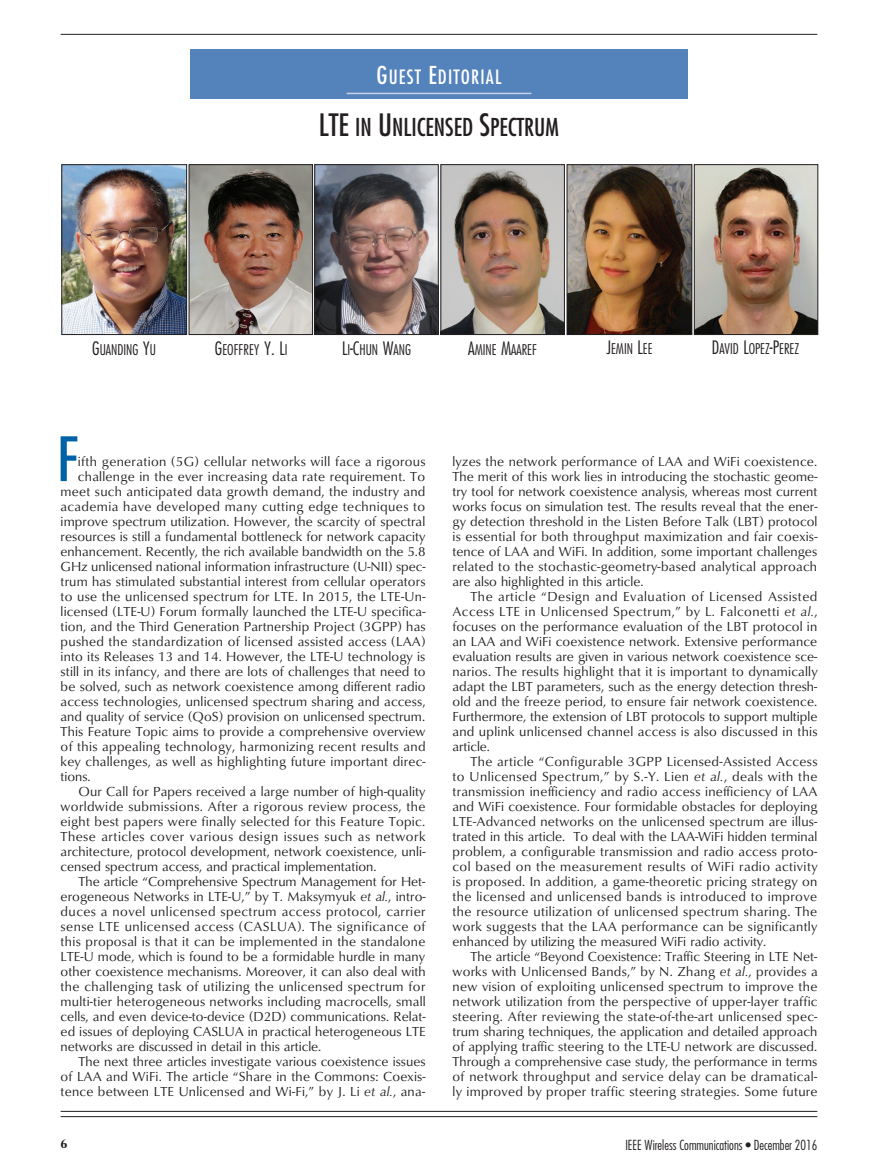
<style>
.page{position:relative;width:878px;height:1175px;background:#fff}
.page>*{position:absolute;margin:0;border:0;box-sizing:border-box;transform-origin:0 0}
.t1{font:condensed 59.4px "Futura";color:#0163a7;scale:1.04 1}
.t2{font:24px "Futura Condensed SC800";color:#231f20}
.t3{font:19.2px "Futura Condensed SC800";letter-spacing:.06em;color:#fff}
.t4{font:14.4px "Futura Condensed Light SC800";color:#231f20}
.t5{font:13.5px/15px "Classico URW";letter-spacing:.01em;color:#231f20;text-align:justify}
.t6{font:13.5px "Classico URW";letter-spacing:.03em;color:#231f20}
.t7{font:13.5px "Classico URW";letter-spacing:.035em;color:#231f20}
.t8{font:300 condensed 13.5px "Futura";color:#231f20}
.t9{font:700 12px "Christiana";color:#231f20}
.s1{font-size:24px}
.s2{font-size:30px}
.s3{font-size:18px}
.s4{font-style:italic}
</style>
<div class="page">
<hr style="left:61px;top:1115px;width:756px;height:1px;background:#231f20">
<hr style="left:61px;top:1110px;width:756px;height:1px;background:#231f20">
<hr style="left:61px;top:34px;width:756px;height:1px;background:#231f20">
<div style="left:190px;top:49px;width:497px;height:50px;background:#5482bb"></div>
<hr style="left:346px;top:93px;width:185px;height:1px;background:#c7d1e8">
<img style="left:64px;top:166px;width:121px;height:166px">
<div style="left:62px;top:164px;width:125px;height:170px;border:1px solid #231f20"></div>
<img style="left:191px;top:166px;width:119px;height:166px">
<div style="left:189px;top:164px;width:123px;height:170px;border:1px solid #231f20"></div>
<img style="left:316px;top:166px;width:120px;height:166px">
<div style="left:314px;top:164px;width:124px;height:170px;border:1px solid #231f20"></div>
<img style="left:442px;top:166px;width:120px;height:166px">
<div style="left:440px;top:164px;width:124px;height:170px;border:1px solid #231f20"></div>
<img style="left:568px;top:166px;width:121px;height:166px">
<div style="left:566px;top:164px;width:125px;height:170px;border:1px solid #231f20"></div>
<img style="left:695px;top:166px;width:120px;height:166px">
<div style="left:693px;top:164px;width:124px;height:170px;border:1px solid #231f20"></div>
<h3 class="t3" style="left:376px;top:64px;width:126px"><span class="s1">G</span>UEST <span class="s1">E</span>DITORIAL</h3>
<h2 class="t2" style="left:319px;top:112px;width:241px"><span class="s2">LTE</span> IN <span class="s2">U</span>NLICENSED <span class="s2">S</span>PECTRUM</h2>
<p class="t4" style="left:92px;top:340px;width:65px"><span class="s3">G</span>UANDING <span class="s3">Y</span>U</p>
<p class="t4" style="left:215px;top:340px;width:74px"><span class="s3">G</span>EOFFREY <span class="s3">Y. L</span>I</p>
<p class="t4" style="left:342px;top:340px;width:69px"><span class="s3">L</span>I<span class="s3">-C</span>HUN <span class="s3">W</span>ANG</p>
<p class="t4" style="left:468px;top:340px;width:70px"><span class="s3">A</span>MINE <span class="s3">M</span>AAREF</p>
<p class="t4" style="left:606px;top:340px;width:48px"><span class="s3">J</span>EMIN <span class="s3">L</span>EE</p>
<p class="t4" style="left:711px;top:340px;width:89px"><span class="s3">D</span>AVID <span class="s3">L</span>OPEZ<span class="s3">-P</span>EREZ</p>
<h1 class="t1" style="left:57px;top:421px;width:22px">F</h1>
<p class="t5" style="left:78px;top:453px;width:349px">ifth generation (5G) cellular networks will face a rigorous</p>
<p class="t5" style="left:78px;top:468px;width:348px">challenge in the ever increasing data rate requirement. To</p>
<p class="t5" style="left:61px;top:483px;width:366px">meet such anticipated data growth demand, the industry and</p>
<p class="t6" style="left:61px;top:496px;width:366px">academia have developed many cutting edge techniques to</p>
<p class="t5" style="left:61px;top:513px;width:366px">improve spectrum utilization. However, the scarcity of spectral</p>
<p class="t5" style="left:61px;top:528px;width:366px">resources is still a fundamental bottleneck for network capacity</p>
<p class="t5" style="left:61px;top:543px;width:366px">enhancement. Recently, the rich available bandwidth on the 5.8</p>
<p class="t5" style="left:61px;top:558px;width:366px">GHz unlicensed national information infrastructure (U-NII) spec-</p>
<p class="t5" style="left:61px;top:573px;width:366px">trum has stimulated substantial interest from cellular operators</p>
<p class="t5" style="left:61px;top:588px;width:366px">to use the unlicensed spectrum for LTE. In 2015, the LTE-Un-</p>
<p class="t5" style="left:61px;top:603px;width:366px">licensed (LTE-U) Forum formally launched the LTE-U specifica-</p>
<p class="t5" style="left:61px;top:618px;width:366px">tion, and the Third Generation Partnership Project (3GPP) has</p>
<p class="t5" style="left:61px;top:633px;width:366px">pushed the standardization of licensed assisted access (LAA)</p>
<p class="t5" style="left:61px;top:648px;width:366px">into its Releases 13 and 14. However, the LTE-U technology is</p>
<p class="t5" style="left:61px;top:663px;width:366px">still in its infancy, and there are lots of challenges that need to</p>
<p class="t5" style="left:61px;top:678px;width:366px">be solved, such as network coexistence among different radio</p>
<p class="t5" style="left:61px;top:693px;width:366px">access technologies, unlicensed spectrum sharing and access,</p>
<p class="t5" style="left:61px;top:708px;width:366px">and quality of service (QoS) provision on unlicensed spectrum.</p>
<p class="t5" style="left:61px;top:723px;width:366px">This Feature Topic aims to provide a comprehensive overview</p>
<p class="t5" style="left:61px;top:738px;width:366px">of this appealing technology, harmonizing recent results and</p>
<p class="t5" style="left:61px;top:753px;width:366px">key challenges, as well as highlighting future important direc-</p>
<p class="t5" style="left:61px;top:768px;width:32px">tions.</p>
<p class="t5" style="left:79px;top:783px;width:348px">Our Call for Papers received a large number of high-quality</p>
<p class="t6" style="left:61px;top:796px;width:366px">worldwide submissions. After a rigorous review process, the</p>
<p class="t5" style="left:61px;top:813px;width:366px">eight best papers were finally selected for this Feature Topic.</p>
<p class="t7" style="left:61px;top:826px;width:366px">These articles cover various design issues such as network</p>
<p class="t5" style="left:61px;top:843px;width:366px">architecture, protocol development, network coexistence, unli-</p>
<p class="t5" style="left:61px;top:858px;width:317px">censed spectrum access, and practical implementation.</p>
<p class="t5" style="left:79px;top:873px;width:348px">The article “Comprehensive Spectrum Management for Het-</p>
<p class="t5" style="left:61px;top:888px;width:366px">erogeneous Networks in LTE-U,” by T. Maksymyuk <span class="s4">et al.</span>, intro-</p>
<p class="t7" style="left:61px;top:901px;width:366px">duces a novel unlicensed spectrum access protocol, carrier</p>
<p class="t7" style="left:61px;top:916px;width:366px">sense LTE unlicensed access (CASLUA). The significance of</p>
<p class="t5" style="left:61px;top:933px;width:366px">this proposal is that it can be implemented in the standalone</p>
<p class="t5" style="left:61px;top:948px;width:366px">LTE-U mode, which is found to be a formidable hurdle in many</p>
<p class="t5" style="left:61px;top:963px;width:366px">other coexistence mechanisms. Moreover, it can also deal with</p>
<p class="t6" style="left:61px;top:976px;width:366px">the challenging task of utilizing the unlicensed spectrum for</p>
<p class="t5" style="left:61px;top:993px;width:366px">multi-tier heterogeneous networks including macrocells, small</p>
<p class="t5" style="left:61px;top:1008px;width:366px">cells, and even device-to-device (D2D) communications. Relat-</p>
<p class="t5" style="left:61px;top:1023px;width:366px">ed issues of deploying CASLUA in practical heterogeneous LTE</p>
<p class="t5" style="left:61px;top:1038px;width:262px">networks are discussed in detail in this article.</p>
<p class="t5" style="left:79px;top:1053px;width:348px">The next three articles investigate various coexistence issues</p>
<p class="t5" style="left:61px;top:1068px;width:366px">of LAA and WiFi. The article “Share in the Commons: Coexis-</p>
<p class="t5" style="left:61px;top:1083px;width:366px">tence between LTE Unlicensed and Wi-Fi,” by J. Li <span class="s4">et al.</span>, ana-</p>
<p class="t5" style="left:452px;top:453px;width:366px">lyzes the network performance of LAA and WiFi coexistence.<br>The merit of this work lies in introducing the stochastic geome&shy;try tool for network coexistence analysis, whereas most current works focus on simulation test. The results reveal that the ener&shy;gy detection threshold in the Listen Before Talk (LBT) protocol is essential for both throughput maximization and fair coexis&shy;tence of LAA and WiFi. In addition, some important challenges related to the stochastic-geometry-based analytical approach are also highlighted in this article.</p>
<p class="t5" style="left:452px;top:588px;width:366px;text-indent:18px">The article “Design and Evaluation of Licensed Assisted Access LTE in Unlicensed Spectrum,” by L. Falconetti <span class="s4">et al.</span>, focuses on the performance evaluation of the LBT protocol in an LAA and WiFi coexistence network. Extensive performance evaluation results are given in various network coexistence sce&shy;narios. The results highlight that it is important to dynamically adapt the LBT parameters, such as the energy detection thresh&shy;old and the freeze period, to ensure fair network coexistence.<br>Furthermore, the extension of LBT protocols to support multiple and uplink unlicensed channel access is also discussed in this article.</p>
<p class="t5" style="left:452px;top:753px;width:366px;text-indent:18px">The article “Configurable 3GPP Licensed-Assisted Access to Unlicensed Spectrum,” by S.-Y. Lien <span class="s4">et al.</span>, deals with the transmission inefficiency and radio access inefficiency of LAA and WiFi coexistence. Four formidable obstacles for deploying LTE-Advanced networks on the unlicensed spectrum are illus&shy;trated in this article. To deal with the LAA-WiFi hidden terminal problem, a configurable transmission and radio access proto&shy;col based on the measurement results of WiFi radio activity is proposed. In addition, a game-theoretic pricing strategy on the licensed and unlicensed bands is introduced to improve the resource utilization of unlicensed spectrum sharing. The work suggests that the LAA performance can be significantly enhanced by utilizing the measured WiFi radio activity.</p>
<p class="t5" style="left:452px;top:948px;width:366px;text-indent:18px">The article “Beyond Coexistence: Traffic Steering in LTE Net&shy;works with Unlicensed Bands,” by N. Zhang <span class="s4">et al.</span>, provides a new vision of exploiting unlicensed spectrum to improve the network utilization from the perspective of upper-layer traffic steering. After reviewing the state-of-the-art unlicensed spec&shy;trum sharing techniques, the application and detailed approach of applying traffic steering to the LTE-U network are discussed.<br>Through a comprehensive case study, the performance in terms of network throughput and service delay can be dramatical&shy;ly improved by proper traffic steering strategies. Some future</p>
<p class="t9" style="left:61px;top:1136px;width:8px">6</p>
<p class="t8" style="left:625px;top:1136px;width:193px">IEEE Wireless Communications • December 2016</p>
</div>
